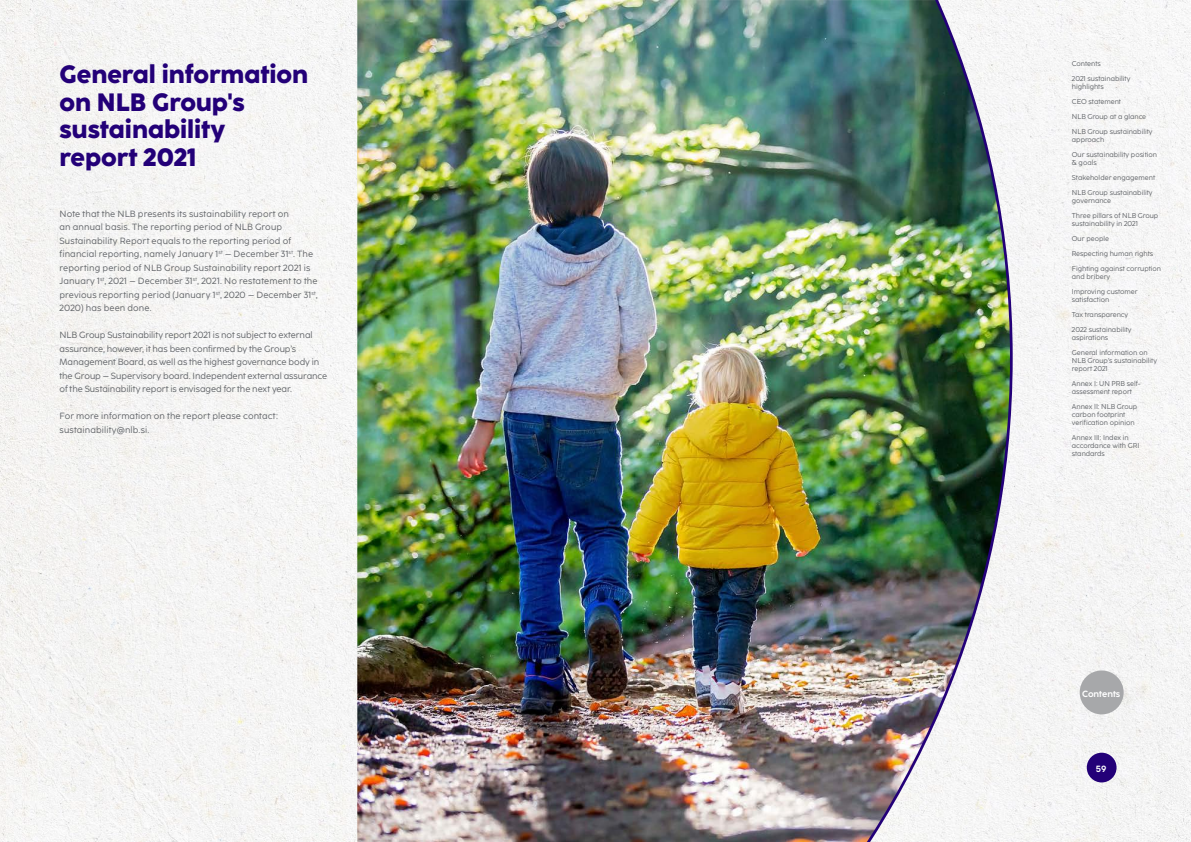
<style>
.page{position:relative;width:1191px;height:842px;background:#fff}
.page>*{position:absolute;margin:0;border:0;box-sizing:border-box;transform-origin:0 0}
.t1{font:800 25px/27.5px "Coco Sharp";color:#230078}
.body{font:9px/13.5px "Coco Sharp";letter-spacing:.01em;color:#63666a}
.body-2{font:9px/13.5px "Coco Sharp";letter-spacing:-.01em;color:#63666a}
.t2{font:700 9px "Coco Sharp";color:#fff}
.t3{font:7px/15px "Coco Sharp";color:#63666a}
</style>
<div class="page">
<div style="left:1012px;top:0;width:179px;height:842px;background:#f5f5f5"></div>
<img style="left:0;top:0;width:1012px;height:842px">
<div style="left:1086px;top:753px;width:30px;height:29px;background:#230078;border-radius:50%"></div>
<div style="left:1079px;top:670px;width:44px;height:44px;background:#a7a8aa;border-radius:50%"></div>
<h1 class="t1" style="left:60px;top:61px;width:250px">General information on NLB Group's sustainability report 2021</h1>
<p class="body" style="left:60px;top:207px;width:260px">Note that the NLB presents its sustainability report on<br>an annual basis. The reporting period of NLB Group Sustainability Report equals to the reporting period of financial reporting, namely January 1<sup>st</sup> – December 31<sup>st</sup>. The reporting period of NLB Group Sustainability report 2021 is January 1<sup>st</sup>, 2021 – December 31<sup>st</sup>, 2021. No restatement to the previous reporting period (January 1<sup>st</sup>, 2020 – December 31<sup>st</sup>, 2020) has been done.</p>
<p class="body-2" style="left:60px;top:329px;width:269px">NLB Group Sustainability report 2021 is not subject to external assurance, however, it has been confirmed by the Group’s Management Board, as well as the highest governance body in the Group – Supervisory board. Independent external assurance of the Sustainability report is envisaged for the next year.</p>
<p class="body" style="left:60px;top:410px;width:220px">For more information on the report please contact: sustainability@nlb.si.</p>
<p class="t3" style="left:1071px;top:56px;width:60px">Contents<br>2021 sustainability</p>
<p class="t3" style="left:1071px;top:79px;width:82px">highlights<br>CEO statement<br>NLB Group at a glance<br>NLB Group sustainability</p>
<p class="t3" style="left:1071px;top:132px;width:87px">approach<br>Our sustainability position</p>
<p class="t3" style="left:1071px;top:155px;width:85px">&amp; goals<br>Stakeholder engagement<br>NLB Group sustainability</p>
<p class="t3" style="left:1071px;top:193px;width:88px">governance<br>Three pillars of NLB Group</p>
<p class="t3" style="left:1071px;top:216px;width:91px">sustainability in 2021<br>Our people<br>Respecting human rights<br>Fighting against corruption</p>
<p class="t3" style="left:1071px;top:269px;width:67px">and bribery<br>Improving customer</p>
<p class="t3" style="left:1071px;top:292px;width:61px">satisfaction<br>Tax transparency<br>2022 sustainability</p>
<p class="t3" style="left:1071px;top:330px;width:77px">aspirations<br>General information on</p>
<p class="t3" style="left:1071px;top:357px;width:87px;line-height:8px">NLB Group's sustainability report 2021</p>
<p class="t3" style="left:1071px;top:380px;width:70px;line-height:8px">Annex I: UN PRB self&shy;assessment report</p>
<p class="t3" style="left:1071px;top:403px;width:67px;line-height:8px">Annex II: NLB Group carbon footprint verification opinion</p>
<p class="t3" style="left:1071px;top:434px;width:69px;line-height:8px">Annex III: Index in accordance with GRI standards</p>
<p class="t2" style="left:1082px;top:688px;width:40px">Contents</p>
<p class="t2" style="left:1096px;top:763px;width:12px">59</p>
</div>
